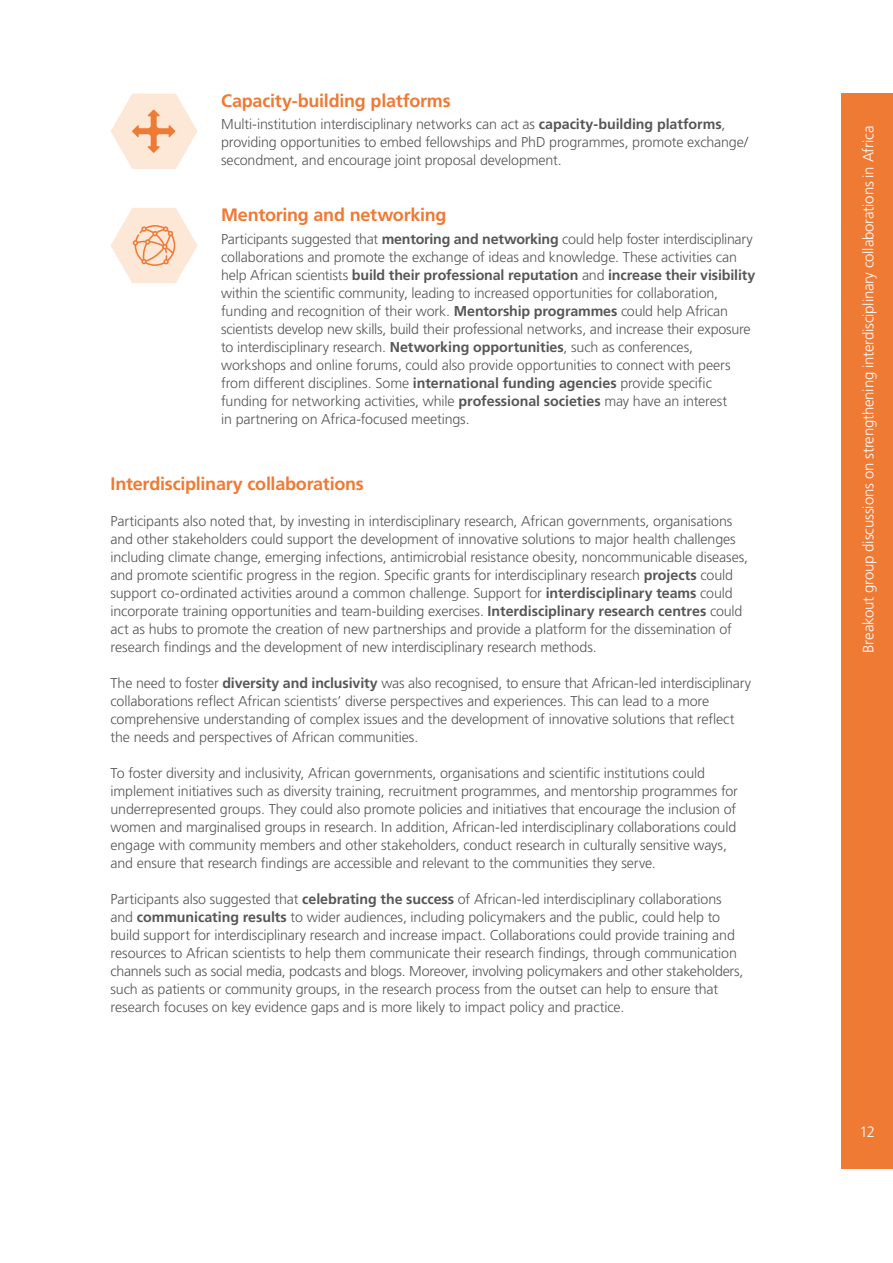
<style>
.page{position:relative;width:893px;height:1263px;background:#fff}
.page>*{position:absolute;margin:0;border:0;box-sizing:border-box;transform-origin:0 0}
.t1{font:700 18px "Frutiger LT Std";letter-spacing:-.015em;color:#ee7a34}
.t2{font:300 15px "Frutiger LT Std";letter-spacing:-.015em;color:#fff}
.t3{font:300 14.25px/18px "Frutiger LT Std";letter-spacing:-.01em;color:#575756}
.s1{font-weight:700}
</style>
<div class="page">
<div style="left:842px;top:94px;width:51px;height:1075px;background:#ee7a34"></div>
<svg style="left:111px;top:208px;width:87px;height:75px"></svg>
<svg style="left:111px;top:94px;width:87px;height:75px"></svg>
<p class="t1" style="left:221px;top:90px;width:231px">Capacity-building platforms</p>
<p class="t3" style="left:221px;top:116px;width:529px">Multi-institution interdisciplinary networks can act as <span class="s1">capacity-building platforms</span>, providing opportunities to embed fellowships and PhD programmes, promote exchange/ secondment, and encourage joint proposal development.</p>
<p class="t1" style="left:221px;top:204px;width:227px">Mentoring and networking</p>
<p class="t3" style="left:221px;top:230px;width:536px">Participants suggested that <span class="s1">mentoring and networking</span> could help foster interdisciplinary collaborations and promote the exchange of ideas and knowledge. These activities can help African scientists <span class="s1">build their professional reputation</span> and <span class="s1">increase their visibility </span>within the scientific community, leading to increased opportunities for collaboration, funding and recognition of their work. <span class="s1">Mentorship programmes</span> could help African scientists develop new skills, build their professional networks, and increase their exposure to interdisciplinary research. <span class="s1">Networking opportunities</span>, such as conferences, workshops and online forums, could also provide opportunities to connect with peers from different disciplines. Some <span class="s1">international funding agencies</span> provide specific funding for networking activities, while <span class="s1">professional societies</span> may have an interest<br>in partnering on Africa-focused meetings.</p>
<p class="t1" style="left:111px;top:474px;width:255px">Interdisciplinary collaborations</p>
<p class="t3" style="left:111px;top:513px;width:639px">Participants also noted that, by investing in interdisciplinary research, African governments, organisations and other stakeholders could support the development of innovative solutions to major health challenges including climate change, emerging infections, antimicrobial resistance obesity, noncommunicable diseases, and promote scientific progress in the region. Specific grants for interdisciplinary research <span class="s1">projects</span> could support co-ordinated activities around a common challenge. Support for <span class="s1">interdisciplinary teams</span> could incorporate training opportunities and team-building exercises. <span class="s1">Interdisciplinary research centres</span> could act as hubs to promote the creation of new partnerships and provide a platform for the dissemination of research findings and the development of new interdisciplinary research methods.</p>
<p class="t3" style="left:111px;top:675px;width:642px">The need to foster <span class="s1">diversity and inclusivity</span> was also recognised, to ensure that African-led interdisciplinary collaborations reflect African scientists’ diverse perspectives and experiences. This can lead to a more comprehensive understanding of complex issues and the development of innovative solutions that reflect the needs and perspectives of African communities.</p>
<p class="t3" style="left:111px;top:765px;width:629px">To foster diversity and inclusivity, African governments, organisations and scientific institutions could implement initiatives such as diversity training, recruitment programmes, and mentorship programmes for underrepresented groups. They could also promote policies and initiatives that encourage the inclusion of women and marginalised groups in research. In addition, African-led interdisciplinary collaborations could engage with community members and other stakeholders, conduct research in culturally sensitive ways, and ensure that research findings are accessible and relevant to the communities they serve.</p>
<p class="t3" style="left:111px;top:891px;width:634px">Participants also suggested that <span class="s1">celebrating the success</span> of African-led interdisciplinary collaborations and <span class="s1">communicating results</span> to wider audiences, including policymakers and the public, could help to build support for interdisciplinary research and increase impact. Collaborations could provide training and resources to African scientists to help them communicate their research findings, through communication channels such as social media, podcasts and blogs. Moreover, involving policymakers and other stakeholders, such as patients or community groups, in the research process from the outset can help to ensure that research focuses on key evidence gaps and is more likely to impact policy and practice.</p>
<p class="t2" style="left:860px;top:653px;width:528px;rotate:-90deg">Breakout group discussions on strengthening interdisciplinary collaborations in Africa</p>
<p class="t2" style="left:860px;top:1123px;width:17px">12</p>
</div>
